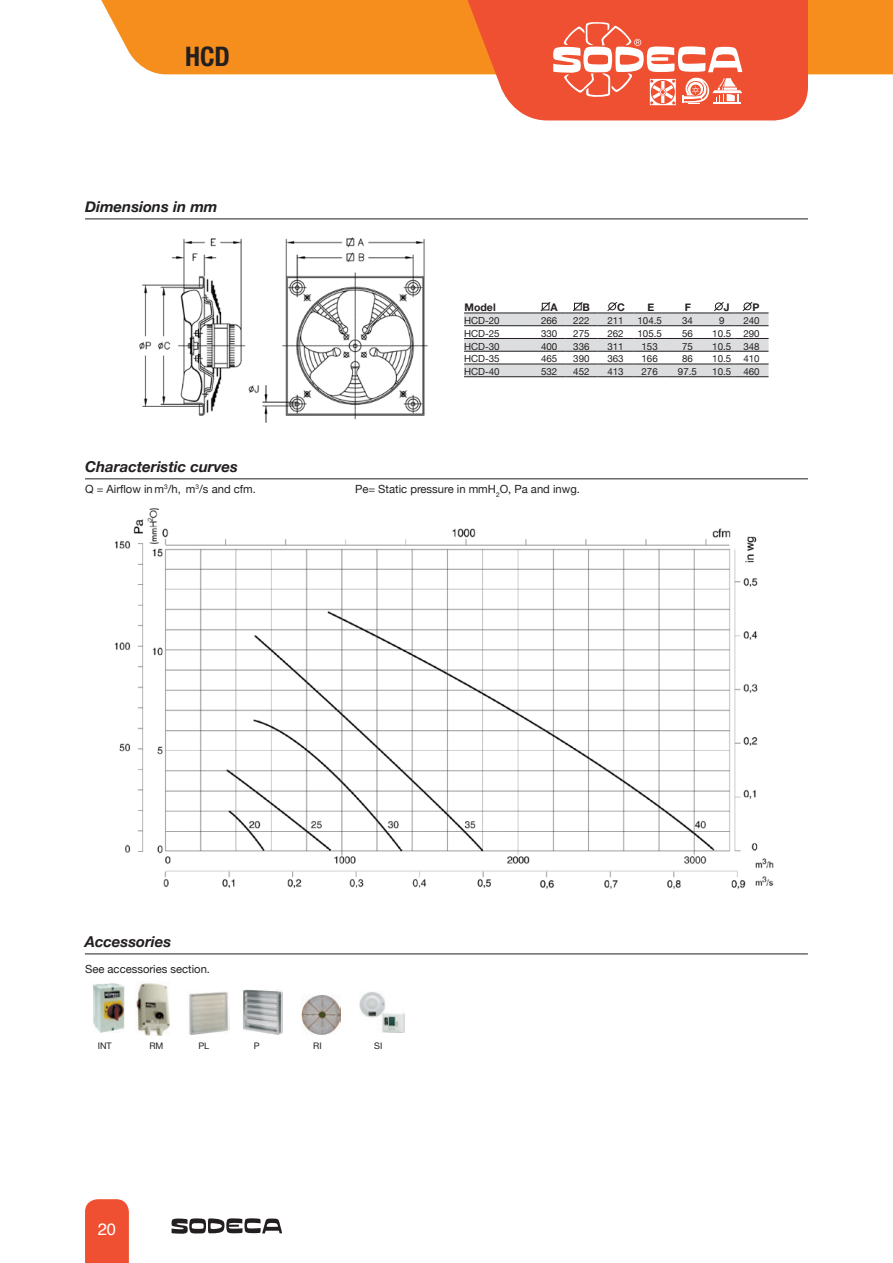
<style>
.page{position:relative;width:893px;height:1263px;background:#fff}
.page>*{position:absolute;margin:0;border:0;box-sizing:border-box;transform-origin:0 0}
.t1{font:700 condensed 27px "Helvetica Neue";color:#231f20}
.t2{font:16.5px "Helvetica";color:#fff}
.SUBTITOL{font:italic 700 15px "Helvetica Neue";color:#231f20}
.TEXT_SUBTITOL8PT{font:11.25px "Helvetica Neue";color:#231f20}
.TEXT_TAULA_7punts{font:700 10.5px "Helvetica Neue";color:#231f20}
.TEXT_TAULA_7punts-2{font:9.75px "Helvetica Neue";color:#231f20}
.TEXT_SUBTITOL8PT-2{font:9px "Helvetica Neue";color:#231f20}
</style>
<div class="page">
<div style="left:85px;top:1199px;width:44px;height:64px;background:#ef5032"></div>
<svg style="left:172px;top:1218px;width:110px;height:16px"></svg>
<div style="left:101px;top:0;width:792px;height:74px;background:#f68e1e"></div>
<svg style="left:456px;top:0;width:352px;height:120px;background:#f27053"></svg>
<img style="left:139px;top:237px;width:289px;height:186px">
<img style="left:114px;top:508px;width:660px;height:381px">
<img style="left:136px;top:981px;width:34px;height:55px">
<img style="left:93px;top:983px;width:31px;height:49px">
<img style="left:189px;top:991px;width:41px;height:44px">
<img style="left:243px;top:989px;width:40px;height:46px">
<img style="left:359px;top:992px;width:45px;height:40px">
<img style="left:301px;top:995px;width:39px;height:39px">
<svg style="left:464px;top:302px;width:304px;height:75px"></svg>
<div style="left:744px;top:302px;width:7px;height:8px;border:1px solid #231f20;border-radius:50%"></div>
<hr style="left:85px;top:219px;width:723px;height:1px;background:#231f20">
<hr style="left:85px;top:479px;width:723px;height:1px;background:#231f20">
<hr style="left:85px;top:954px;width:723px;height:1px;background:#231f20">
<p class="t1" style="left:185px;top:40px;width:47px">HCD</p>
<p class="SUBTITOL" style="left:85px;top:195px;width:134px">Dimensions in mm</p>
<p class="TEXT_TAULA_7punts" style="left:465px;top:299px;width:33px">Model</p>
<p class="TEXT_TAULA_7punts" style="left:550px;top:299px;width:9px">A</p>
<p class="TEXT_TAULA_7punts" style="left:583px;top:299px;width:9px">B</p>
<p class="TEXT_TAULA_7punts" style="left:617px;top:299px;width:9px">C</p>
<p class="TEXT_TAULA_7punts" style="left:647px;top:299px;width:8px">E</p>
<p class="TEXT_TAULA_7punts" style="left:685px;top:299px;width:8px">F</p>
<p class="TEXT_TAULA_7punts" style="left:724px;top:299px;width:7px">J</p>
<p class="TEXT_TAULA_7punts" style="left:752px;top:299px;width:9px">P</p>
<p class="TEXT_TAULA_7punts-2" style="left:464px;top:313px;width:37px">HCD-20</p>
<p class="TEXT_TAULA_7punts-2" style="left:541px;top:313px;width:18px">266</p>
<p class="TEXT_TAULA_7punts-2" style="left:573px;top:313px;width:18px">222</p>
<p class="TEXT_TAULA_7punts-2" style="left:607px;top:313px;width:18px">211</p>
<p class="TEXT_TAULA_7punts-2" style="left:637px;top:313px;width:26px">104.5</p>
<p class="TEXT_TAULA_7punts-2" style="left:682px;top:313px;width:12px">34</p>
<p class="TEXT_TAULA_7punts-2" style="left:719px;top:313px;width:7px">9</p>
<p class="TEXT_TAULA_7punts-2" style="left:743px;top:313px;width:18px">240</p>
<p class="TEXT_TAULA_7punts-2" style="left:464px;top:326px;width:37px">HCD-25</p>
<p class="TEXT_TAULA_7punts-2" style="left:541px;top:326px;width:18px">330</p>
<p class="TEXT_TAULA_7punts-2" style="left:573px;top:326px;width:18px">275</p>
<p class="TEXT_TAULA_7punts-2" style="left:607px;top:326px;width:18px">262</p>
<p class="TEXT_TAULA_7punts-2" style="left:637px;top:326px;width:26px">105.5</p>
<p class="TEXT_TAULA_7punts-2" style="left:682px;top:326px;width:12px">56</p>
<p class="TEXT_TAULA_7punts-2" style="left:712px;top:326px;width:20px">10.5</p>
<p class="TEXT_TAULA_7punts-2" style="left:743px;top:326px;width:18px">290</p>
<p class="TEXT_TAULA_7punts-2" style="left:464px;top:339px;width:37px">HCD-30</p>
<p class="TEXT_TAULA_7punts-2" style="left:541px;top:339px;width:18px">400</p>
<p class="TEXT_TAULA_7punts-2" style="left:573px;top:339px;width:18px">336</p>
<p class="TEXT_TAULA_7punts-2" style="left:607px;top:339px;width:18px">311</p>
<p class="TEXT_TAULA_7punts-2" style="left:642px;top:339px;width:18px">153</p>
<p class="TEXT_TAULA_7punts-2" style="left:682px;top:339px;width:12px">75</p>
<p class="TEXT_TAULA_7punts-2" style="left:712px;top:339px;width:20px">10.5</p>
<p class="TEXT_TAULA_7punts-2" style="left:743px;top:339px;width:18px">348</p>
<p class="TEXT_TAULA_7punts-2" style="left:464px;top:352px;width:37px">HCD-35</p>
<p class="TEXT_TAULA_7punts-2" style="left:541px;top:352px;width:18px">465</p>
<p class="TEXT_TAULA_7punts-2" style="left:573px;top:352px;width:18px">390</p>
<p class="TEXT_TAULA_7punts-2" style="left:607px;top:352px;width:18px">363</p>
<p class="TEXT_TAULA_7punts-2" style="left:642px;top:352px;width:18px">166</p>
<p class="TEXT_TAULA_7punts-2" style="left:682px;top:352px;width:12px">86</p>
<p class="TEXT_TAULA_7punts-2" style="left:712px;top:352px;width:20px">10.5</p>
<p class="TEXT_TAULA_7punts-2" style="left:743px;top:352px;width:18px">410</p>
<p class="TEXT_TAULA_7punts-2" style="left:464px;top:364px;width:37px">HCD-40</p>
<p class="TEXT_TAULA_7punts-2" style="left:541px;top:364px;width:18px">532</p>
<p class="TEXT_TAULA_7punts-2" style="left:573px;top:364px;width:18px">452</p>
<p class="TEXT_TAULA_7punts-2" style="left:607px;top:364px;width:18px">413</p>
<p class="TEXT_TAULA_7punts-2" style="left:642px;top:364px;width:18px">276</p>
<p class="TEXT_TAULA_7punts-2" style="left:678px;top:364px;width:20px">97.5</p>
<p class="TEXT_TAULA_7punts-2" style="left:712px;top:364px;width:20px">10.5</p>
<p class="TEXT_TAULA_7punts-2" style="left:743px;top:364px;width:18px">460</p>
<p class="SUBTITOL" style="left:85px;top:455px;width:154px">Characteristic curves</p>
<p class="TEXT_SUBTITOL8PT" style="left:85px;top:481px;width:172px">Q = Airflow in m<sup>3</sup>/h, m<sup>3</sup>/s and cfm.</p>
<p class="TEXT_SUBTITOL8PT" style="left:355px;top:481px;width:226px">Pe= Static pressure in mmH<sub>2</sub>O, Pa and inwg.</p>
<p class="SUBTITOL" style="left:85px;top:930px;width:88px">Accessories</p>
<p class="TEXT_SUBTITOL8PT" style="left:85px;top:961px;width:126px">See accessories section.</p>
<p class="TEXT_SUBTITOL8PT-2" style="left:98px;top:1039px;width:15px">INT</p>
<p class="TEXT_SUBTITOL8PT-2" style="left:149px;top:1039px;width:16px">RM</p>
<p class="TEXT_SUBTITOL8PT-2" style="left:198px;top:1039px;width:12px">PL</p>
<p class="TEXT_SUBTITOL8PT-2" style="left:254px;top:1039px;width:7px">P</p>
<p class="TEXT_SUBTITOL8PT-2" style="left:313px;top:1039px;width:10px">RI</p>
<p class="TEXT_SUBTITOL8PT-2" style="left:374px;top:1039px;width:10px">SI</p>
<h2 class="t2" style="left:98px;top:1216px;width:20px">20</h2>
</div>
